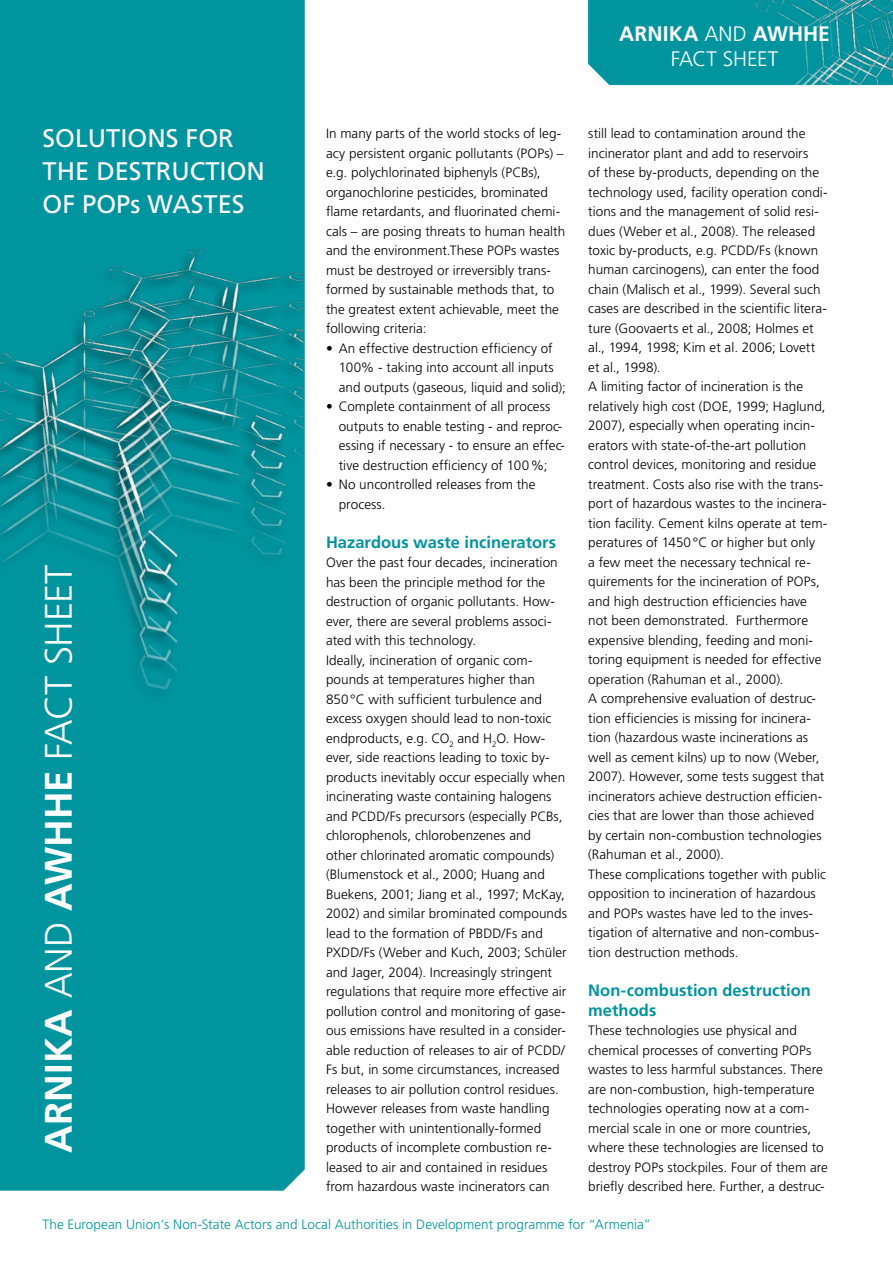
<style>
.page{position:relative;width:893px;height:1263px;background:#fff}
.page>*{position:absolute;margin:0;border:0;box-sizing:border-box;transform-origin:0 0}
.t1{font:300 38.25px "Frutiger";letter-spacing:-.005em;color:#fff}
.t2{font:25.5px/33px "Frutiger";color:#fff}
.t3{font:300 21px/25.5px "Frutiger";letter-spacing:-.015em;color:#fff;text-align:center}
.t4{font:700 16.5px/19.5px "Frutiger";color:#00949f}
.t5{font:300 13.5px/19.5px "Frutiger";letter-spacing:.005em;color:#000}
.t6{font:300 13.5px "Frutiger";letter-spacing:.005em;color:#00949f}
.s1{font-weight:700}
</style>
<div class="page">
<div style="left:0;top:0;width:305px;height:1191px;background:#00949f"></div>
<div style="left:0;top:247px;width:777px;height:933px;background:#000;opacity:.75"></div>
<div style="left:0;top:153px;width:303px;height:29px;background:#00949f"></div>
<div style="left:0;top:182px;width:303px;height:28px;background:#00949f"></div>
<div style="left:0;top:210px;width:303px;height:29px;background:#00949f"></div>
<div style="left:0;top:239px;width:303px;height:29px;background:#00949f"></div>
<img style="left:0;top:268px;width:303px;height:531px">
<div style="left:588px;top:0;width:85px;height:85px;background:#00949f"></div>
<img style="left:673px;top:0;width:220px;height:85px">
<img style="left:701px;top:0;width:192px;height:60px">
<h3 class="t3" style="left:619px;top:21px;width:212px"><span class="s1">ARNIKA</span> AND <span class="s1">AWHHE<br></span>FACT SHEET</h3>
<h2 class="t2" style="left:43px;top:122px;width:224px">SOLUTIONS FOR<br>THE DESTRUCTION<br>OF POPs WASTES</h2>
<p class="t5" style="left:326px;top:124px;width:241px">In many parts of the world stocks of leg&shy;acy persistent organic pollutants (POPs) – e.g. polychlorinated biphenyls (PCBs), organochlorine pesticides, brominated flame retardants, and fluorinated chemi&shy;cals – are posing threats to human health and the environment.These POPs wastes must be destroyed or irreversibly trans&shy;formed by sustainable methods that, to the greatest extent achievable, meet the following criteria:</p>
<p class="t5" style="left:339px;top:338px;width:229px;text-indent:-13px">• An effective destruction efficiency of<br>100% - taking into account all inputs and outputs (gaseous, liquid and solid);</p>
<p class="t5" style="left:339px;top:397px;width:228px;text-indent:-13px">• Complete containment of all process outputs to enable testing - and reproc&shy;essing if necessary - to ensure an effec&shy;tive destruction efficiency of 100%;</p>
<p class="t5" style="left:339px;top:475px;width:198px;text-indent:-13px">• No uncontrolled releases from the process.</p>
<p class="t4" style="left:326px;top:532px;width:232px">Hazardous waste incinerators</p>
<p class="t5" style="left:326px;top:553px;width:242px">Over the past four decades, incineration has been the principle method for the destruction of organic pollutants. How&shy;ever, there are several problems associ&shy;ated with this technology.<br>Ideally, incineration of organic com&shy;pounds at temperatures higher than 850°C with sufficient turbulence and excess oxygen should lead to non-toxic endproducts, e.g. CO<sub>2</sub> and H<sub>2</sub>O. How&shy;ever, side reactions leading to toxic by&shy;products inevitably occur especially when incinerating waste containing halogens and PCDD/Fs precursors (especially PCBs, chlorophenols, chlorobenzenes and<br>other chlorinated aromatic compounds) (Blumenstock et al., 2000; Huang and Buekens, 2001; Jiang et al., 1997; McKay, 2002) and similar brominated compounds lead to the formation of PBDD/Fs and PXDD/Fs (Weber and Kuch, 2003; Schüler and Jager, 2004). Increasingly stringent regulations that require more effective air pollution control and monitoring of gase&shy;ous emissions have resulted in a consider&shy;able reduction of releases to air of PCDD/ Fs but, in some circumstances, increased releases to air pollution control residues.<br>However releases from waste handling together with unintentionally-formed products of incomplete combustion re&shy;leased to air and contained in residues from hazardous waste incinerators can</p>
<h1 class="t1" style="left:37px;top:1153px;width:590px;rotate:-90deg"><span class="s1">ARNIKA</span> AND <span class="s1">AWHHE</span> FACT SHEET</h1>
<p class="t5" style="left:588px;top:124px;width:241px">still lead to contamination around the incinerator plant and add to reservoirs<br>of these by-products, depending on the technology used, facility operation condi&shy;tions and the management of solid resi&shy;dues (Weber et al., 2008). The released toxic by-products, e.g. PCDD/Fs (known human carcinogens), can enter the food chain (Malisch et al., 1999). Several such cases are described in the scientific litera&shy;ture (Goovaerts et al., 2008; Holmes et al., 1994, 1998; Kim et al. 2006; Lovett et al., 1998).<br>A limiting factor of incineration is the relatively high cost (DOE, 1999; Haglund, 2007), especially when operating incin&shy;erators with state-of-the-art pollution control devices, monitoring and residue treatment. Costs also rise with the trans&shy;port of hazardous wastes to the incinera&shy;tion facility. Cement kilns operate at tem&shy;peratures of 1450°C or higher but only<br>a few meet the necessary technical re&shy;quirements for the incineration of POPs, and high destruction efficiencies have not been demonstrated. Furthermore expensive blending, feeding and moni&shy;toring equipment is needed for effective operation (Rahuman et al., 2000).<br>A comprehensive evaluation of destruc&shy;tion efficiencies is missing for incinera&shy;tion (hazardous waste incinerations as well as cement kilns) up to now (Weber, 2007). However, some tests suggest that incinerators achieve destruction efficien&shy;cies that are lower than those achieved by certain non-combustion technologies (Rahuman et al., 2000).<br>These complications together with public opposition to incineration of hazardous and POPs wastes have led to the inves&shy;tigation of alternative and non-combus&shy;tion destruction methods.</p>
<p class="t4" style="left:588px;top:981px;width:224px">Non-combustion destruction methods</p>
<p class="t5" style="left:588px;top:1021px;width:241px">These technologies use physical and chemical processes of converting POPs wastes to less harmful substances. There are non-combustion, high-temperature technologies operating now at a com&shy;mercial scale in one or more countries, where these technologies are licensed to destroy POPs stockpiles. Four of them are briefly described here. Further, a destruc-</p>
<p class="t6" style="left:43px;top:1216px;width:610px">The European Union‘s Non-State Actors and Local Authorities in Development programme for “Armenia”</p>
</div>
